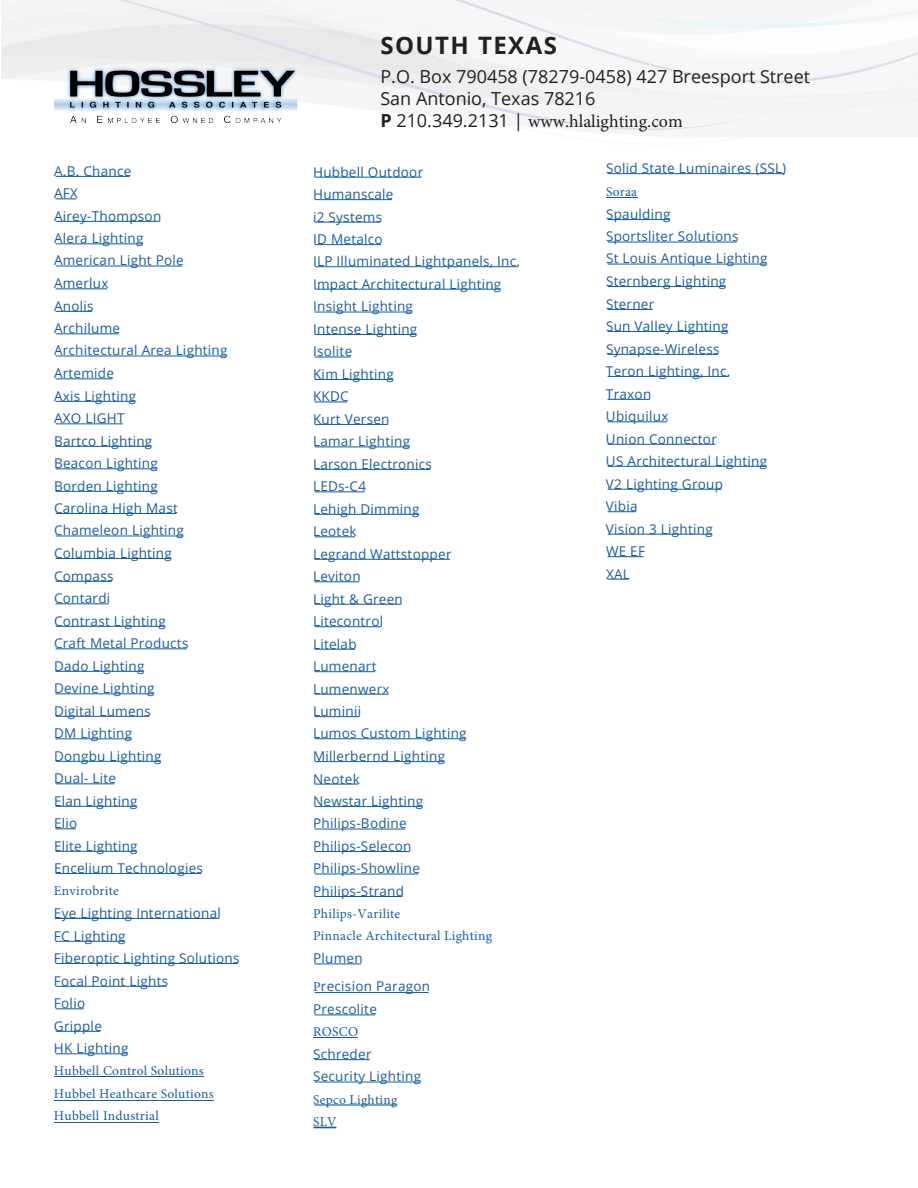
<style>
.page{position:relative;width:918px;height:1188px;background:#fff}
.page>*{position:absolute;margin:0;border:0;box-sizing:border-box;transform-origin:0 0}
.t1{font:700 24px "Open Sans";letter-spacing:.06em;color:#231f20}
.t2{font:18px/21.6px "Open Sans";color:#231f20}
.t3{font:13.5px/22.5px "Open Sans";letter-spacing:.02em;color:#175d9e}
.s1{font-weight:700}
.s2{font-family:"Minion Pro"}
</style>
<div class="page">
<img style="left:54px;top:67px;width:245px;height:56px">
<hr style="left:54px;top:1122px;width:105px;height:1px;background:#175d9e">
<hr style="left:54px;top:1100px;width:160px;height:1px;background:#175d9e">
<hr style="left:54px;top:1077px;width:150px;height:1px;background:#175d9e">
<hr style="left:56px;top:1053px;width:71px;height:1px;background:#175d9e">
<hr style="left:56px;top:1031px;width:44px;height:1px;background:#175d9e">
<svg style="left:56px;top:1008px;width:28px;height:1px"></svg>
<hr style="left:56px;top:986px;width:111px;height:1px;background:#175d9e">
<hr style="left:56px;top:963px;width:182px;height:1px;background:#175d9e">
<hr style="left:56px;top:941px;width:68px;height:1px;background:#175d9e">
<hr style="left:56px;top:918px;width:163px;height:1px;background:#175d9e">
<hr style="left:56px;top:873px;width:145px;height:1px;background:#175d9e">
<hr style="left:56px;top:851px;width:80px;height:1px;background:#175d9e">
<svg style="left:55px;top:829px;width:21px;height:1px"></svg>
<hr style="left:56px;top:806px;width:80px;height:1px;background:#175d9e">
<hr style="left:56px;top:784px;width:58px;height:1px;background:#175d9e">
<hr style="left:56px;top:761px;width:104px;height:1px;background:#175d9e">
<hr style="left:56px;top:739px;width:75px;height:1px;background:#175d9e">
<hr style="left:56px;top:716px;width:93px;height:1px;background:#175d9e">
<hr style="left:56px;top:694px;width:97px;height:1px;background:#175d9e">
<hr style="left:56px;top:671px;width:87px;height:1px;background:#175d9e">
<hr style="left:56px;top:649px;width:131px;height:1px;background:#175d9e">
<hr style="left:56px;top:626px;width:108px;height:1px;background:#175d9e">
<hr style="left:56px;top:604px;width:53px;height:1px;background:#175d9e">
<hr style="left:56px;top:581px;width:56px;height:1px;background:#175d9e">
<hr style="left:56px;top:558px;width:114px;height:1px;background:#175d9e">
<hr style="left:56px;top:536px;width:126px;height:1px;background:#175d9e">
<hr style="left:56px;top:513px;width:120px;height:1px;background:#175d9e">
<hr style="left:56px;top:491px;width:100px;height:1px;background:#175d9e">
<hr style="left:56px;top:469px;width:100px;height:1px;background:#175d9e">
<hr style="left:56px;top:446px;width:95px;height:1px;background:#175d9e">
<hr style="left:56px;top:424px;width:67px;height:1px;background:#175d9e">
<hr style="left:56px;top:401px;width:79px;height:1px;background:#175d9e">
<hr style="left:56px;top:379px;width:57px;height:1px;background:#175d9e">
<hr style="left:56px;top:356px;width:170px;height:1px;background:#175d9e">
<hr style="left:56px;top:334px;width:63px;height:1px;background:#175d9e">
<hr style="left:56px;top:311px;width:36px;height:1px;background:#175d9e">
<hr style="left:56px;top:289px;width:51px;height:1px;background:#175d9e">
<hr style="left:56px;top:266px;width:126px;height:1px;background:#175d9e">
<hr style="left:56px;top:244px;width:86px;height:1px;background:#175d9e">
<hr style="left:56px;top:221px;width:104px;height:1px;background:#175d9e">
<svg style="left:55px;top:199px;width:21px;height:1px"></svg>
<hr style="left:56px;top:176px;width:74px;height:1px;background:#175d9e">
<hr style="left:55px;top:918px;width:63px;height:1px;background:#175d9e">
<svg style="left:313px;top:1127px;width:23px;height:1px"></svg>
<hr style="left:314px;top:1105px;width:82px;height:1px;background:#175d9e">
<hr style="left:315px;top:1082px;width:104px;height:1px;background:#175d9e">
<hr style="left:315px;top:1059px;width:55px;height:1px;background:#175d9e">
<hr style="left:313px;top:1037px;width:45px;height:1px;background:#175d9e">
<hr style="left:315px;top:1015px;width:60px;height:1px;background:#175d9e">
<hr style="left:315px;top:992px;width:114px;height:1px;background:#175d9e">
<hr style="left:315px;top:964px;width:46px;height:1px;background:#175d9e">
<hr style="left:315px;top:896px;width:87px;height:1px;background:#175d9e">
<hr style="left:315px;top:874px;width:103px;height:1px;background:#175d9e">
<hr style="left:315px;top:851px;width:95px;height:1px;background:#175d9e">
<hr style="left:315px;top:829px;width:90px;height:1px;background:#175d9e">
<hr style="left:315px;top:806px;width:106px;height:1px;background:#175d9e">
<hr style="left:315px;top:784px;width:43px;height:1px;background:#175d9e">
<hr style="left:315px;top:761px;width:128px;height:1px;background:#175d9e">
<hr style="left:315px;top:738px;width:150px;height:1px;background:#175d9e">
<hr style="left:315px;top:716px;width:45px;height:1px;background:#175d9e">
<hr style="left:315px;top:694px;width:73px;height:1px;background:#175d9e">
<hr style="left:315px;top:671px;width:60px;height:1px;background:#175d9e">
<hr style="left:315px;top:649px;width:40px;height:1px;background:#175d9e">
<hr style="left:315px;top:626px;width:67px;height:1px;background:#175d9e">
<hr style="left:315px;top:604px;width:86px;height:1px;background:#175d9e">
<hr style="left:315px;top:581px;width:44px;height:1px;background:#175d9e">
<hr style="left:315px;top:559px;width:135px;height:1px;background:#175d9e">
<hr style="left:315px;top:536px;width:40px;height:1px;background:#175d9e">
<hr style="left:315px;top:514px;width:103px;height:1px;background:#175d9e">
<hr style="left:315px;top:492px;width:50px;height:1px;background:#175d9e">
<hr style="left:315px;top:469px;width:115px;height:1px;background:#175d9e">
<hr style="left:315px;top:447px;width:94px;height:1px;background:#175d9e">
<hr style="left:315px;top:424px;width:73px;height:1px;background:#175d9e">
<hr style="left:315px;top:402px;width:32px;height:1px;background:#175d9e">
<hr style="left:315px;top:379px;width:77px;height:1px;background:#175d9e">
<hr style="left:315px;top:357px;width:36px;height:1px;background:#175d9e">
<hr style="left:315px;top:334px;width:101px;height:1px;background:#175d9e">
<hr style="left:315px;top:312px;width:96px;height:1px;background:#175d9e">
<hr style="left:315px;top:289px;width:185px;height:1px;background:#175d9e">
<hr style="left:315px;top:266px;width:203px;height:1px;background:#175d9e">
<hr style="left:315px;top:244px;width:66px;height:1px;background:#175d9e">
<hr style="left:315px;top:222px;width:66px;height:1px;background:#175d9e">
<hr style="left:315px;top:199px;width:77px;height:1px;background:#175d9e">
<hr style="left:315px;top:177px;width:107px;height:1px;background:#175d9e">
<hr style="left:606px;top:197px;width:31px;height:1px;background:#175d9e">
<hr style="left:608px;top:173px;width:177px;height:1px;background:#175d9e">
<svg style="left:607px;top:579px;width:21px;height:1px"></svg>
<hr style="left:608px;top:556px;width:36px;height:1px;background:#175d9e">
<hr style="left:608px;top:534px;width:103px;height:1px;background:#175d9e">
<svg style="left:608px;top:511px;width:28px;height:1px"></svg>
<hr style="left:608px;top:489px;width:113px;height:1px;background:#175d9e">
<hr style="left:608px;top:466px;width:157px;height:1px;background:#175d9e">
<hr style="left:608px;top:444px;width:107px;height:1px;background:#175d9e">
<hr style="left:608px;top:421px;width:59px;height:1px;background:#175d9e">
<hr style="left:608px;top:399px;width:42px;height:1px;background:#175d9e">
<hr style="left:608px;top:376px;width:121px;height:1px;background:#175d9e">
<hr style="left:608px;top:354px;width:110px;height:1px;background:#175d9e">
<hr style="left:608px;top:331px;width:119px;height:1px;background:#175d9e">
<hr style="left:608px;top:309px;width:45px;height:1px;background:#175d9e">
<hr style="left:608px;top:286px;width:117px;height:1px;background:#175d9e">
<hr style="left:608px;top:264px;width:158px;height:1px;background:#175d9e">
<hr style="left:608px;top:242px;width:129px;height:1px;background:#175d9e">
<hr style="left:608px;top:219px;width:61px;height:1px;background:#175d9e">
<p class="t1" style="left:380px;top:29px;width:178px">SOUTH TEXAS</p>
<p class="t2" style="left:380px;top:66px;width:431px">P.O. Box 790458 (78279-0458) 427 Breesport Street<br>San Antonio, Texas 78216<br><span class="s1">P</span> 210.349.2131 | <span class="s2">www.hlalighting.com</span></p>
<p class="t3" style="left:54px;top:159px;width:187px">A.B. Chance<br>AFX<br>Airey-Thompson<br>Alera Lighting<br>American Light Pole<br>Amerlux<br>Anolis<br>Archilume<br>Architectural Area Lighting<br>Artemide<br>Axis Lighting<br>AXO LIGHT<br>Bartco Lighting<br>Beacon Lighting<br>Borden Lighting<br>Carolina High Mast<br>Chameleon Lighting<br>Columbia Lighting<br>Compass<br>Contardi<br>Contrast Lighting<br>Craft Metal Products<br>Dado Lighting<br>Devine Lighting<br>Digital Lumens<br>DM Lighting<br>Dongbu Lighting<br>Dual- Lite<br>Elan Lighting<br>Elio<br>Elite Lighting<br>Encelium Technologies<br><span class="s2">Envirobrite<br></span>Eye Lighting International<br>FC Lighting<br>Fiberoptic Lighting Solutions<br>Focal Point Lights<br>Folio<br>Gripple<br>HK Lighting<br><span class="s2">Hubbell Control Solutions<br>Hubbel Heathcare Solutions<br>Hubbell Industrial</span></p>
<p class="t3" style="left:313px;top:160px;width:209px">Hubbell Outdoor<br>Humanscale<br>i2 Systems<br>ID Metalco<br>ILP Illuminated Lightpanels, Inc.<br>Impact Architectural Lighting<br>Insight Lighting<br>Intense Lighting<br>Isolite<br>Kim Lighting<br>KKDC<br>Kurt Versen<br>Lamar Lighting<br>Larson Electronics<br>LEDs-C4<br>Lehigh Dimming<br>Leotek<br>Legrand Wattstopper<br>Leviton<br>Light &amp; Green<br>Litecontrol<br>Litelab<br>Lumenart<br>Lumenwerx<br>Luminii<br>Lumos Custom Lighting<br>Millerbernd Lighting<br>Neotek<br>Newstar Lighting<br>Philips-Bodine<br>Philips-Selecon<br>Philips-Showline<br>Philips-Strand<br><span class="s2">Philips-Varilite<br>Pinnacle Architectural Lighting<br></span>Plumen</p>
<p class="t3" style="left:313px;top:975px;width:119px"><span class="s2">P</span>recision Paragon<br>Prescolite<br><span class="s2">ROSCO<br></span>Schreder<br>Security Lighting<br><span class="s2">Sepco Lighting<br>SLV</span></p>
<p class="t3" style="left:606px;top:157px;width:182px">Solid State Luminaires (SSL)<br><span class="s2">Soraa<br></span>Spaulding<br>Sportsliter Solutions<br>St Louis Antique Lighting<br>Sternberg Lighting<br>Sterner<br>Sun Valley Lighting<br>Synapse-Wireless<br>Teron Lighting, Inc.<br>Traxon<br>Ubiquilux<br>Union Connector<br>US Architectural Lighting<br>V2 Lighting Group<br>Vibia<br>Vision 3 Lighting<br>WE EF<br>XAL</p>
</div>
